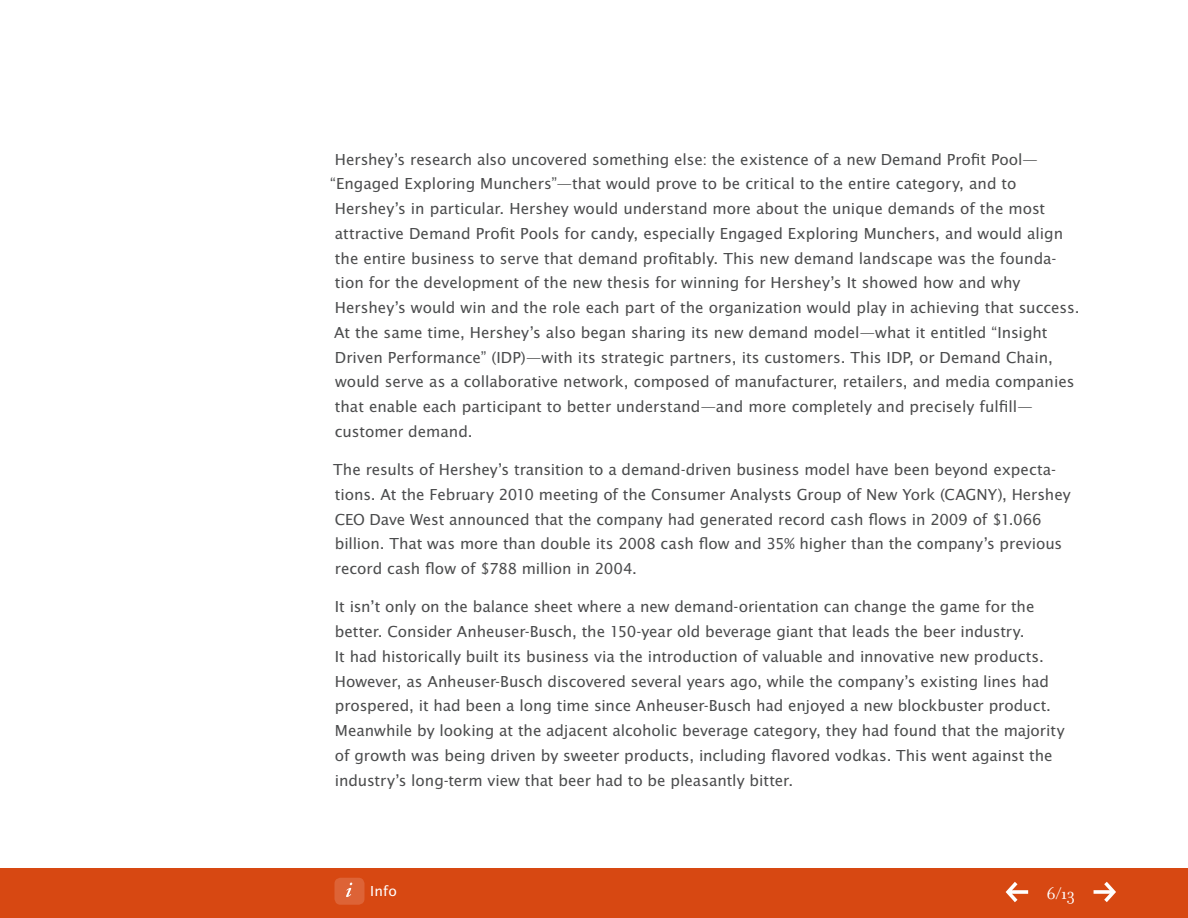
<style>
.page{position:relative;width:1188px;height:918px;background:#fff}
.page>*{position:absolute;margin:0;border:0;box-sizing:border-box;transform-origin:0 0}
.t1{font:18px "Filosofia OT";color:#fff}
.t2{font:16.5px/24.8px "Lucida Sans EFOP";letter-spacing:-.005em;color:#4b4c4d}
.t3{font:15px "Lucida Sans EFOP";color:#fff}
</style>
<div class="page">
<div style="left:0;top:869px;width:1188px;height:49px;background:#d74812"></div>
<div style="left:334px;top:878px;width:30px;height:27px;background:#dd6336;border-radius:6px"></div>
<svg style="left:346px;top:883px;width:6px;height:14px"></svg>
<svg style="left:1006px;top:882px;width:22px;height:20px"></svg>
<svg style="left:1094px;top:882px;width:22px;height:20px"></svg>
<p class="t2" style="left:330px;top:148px;width:751px">Hershey’s research also uncovered something else: the existence of a new Demand Profit Pool— “Engaged Exploring Munchers”—that would prove to be critical to the entire category, and to Hershey’s in particular. Hershey would understand more about the unique demands of the most attractive Demand Profit Pools for candy, especially Engaged Exploring Munchers, and would align the entire business to serve that demand profitably. This new demand landscape was the founda&shy;tion for the development of the new thesis for winning for Hershey’s It showed how and why Hershey’s would win and the role each part of the organization would play in achieving that success.<br>At the same time, Hershey’s also began sharing its new demand model—what it entitled “Insight Driven Performance” (IDP)—with its strategic partners, its customers. This IDP, or Demand Chain, would serve as a collaborative network, composed of manufacturer, retailers, and media companies that enable each participant to better understand—and more completely and precisely fulfill— customer demand.</p>
<p class="t2" style="left:333px;top:458px;width:739px">The results of Hershey’s transition to a demand-driven business model have been beyond expecta&shy;tions. At the February 2010 meeting of the Consumer Analysts Group of New York (CAGNY), Hershey CEO Dave West announced that the company had generated record cash flows in 2009 of $1.066 billion. That was more than double its 2008 cash flow and 35% higher than the company’s previous record cash flow of $788 million in 2004.</p>
<p class="t2" style="left:335px;top:595px;width:731px">It isn’t only on the balance sheet where a new demand-orientation can change the game for the better. Consider Anheuser-Busch, the 150-year old beverage giant that leads the beer industry.<br>It had historically built its business via the introduction of valuable and innovative new products.<br>However, as Anheuser-Busch discovered several years ago, while the company’s existing lines had prospered, it had been a long time since Anheuser-Busch had enjoyed a new blockbuster product.<br>Meanwhile by looking at the adjacent alcoholic beverage category, they had found that the majority of growth was being driven by sweeter products, including flavored vodkas. This went against the industry’s long-term view that beer had to be pleasantly bitter.</p>
<p class="t3" style="left:370px;top:883px;width:28px">Info</p>
<p class="t1" style="left:1046px;top:884px;width:30px">6/13</p>
</div>
